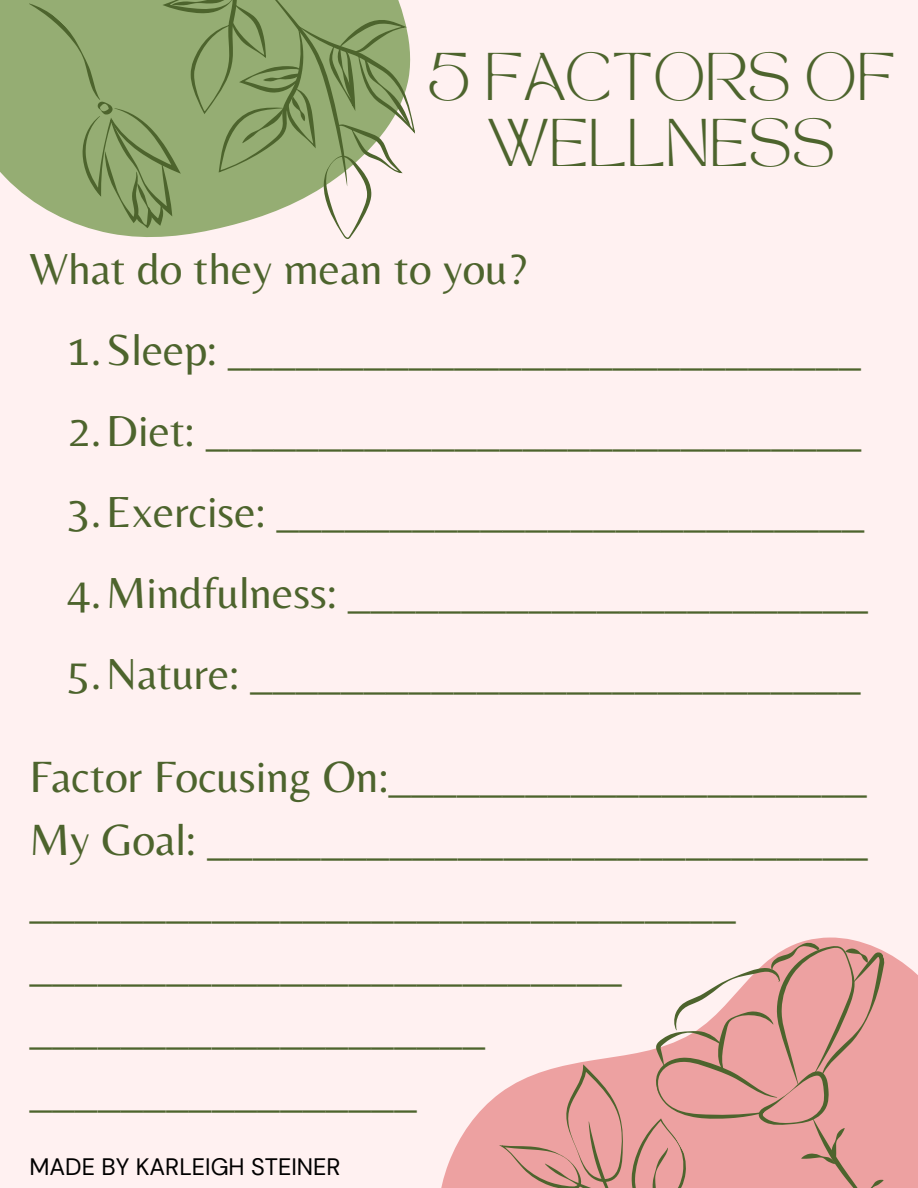
<style>
.page{position:relative;width:918px;height:1188px;background:#fff1f1}
.page>*{position:absolute;margin:0;border:0;box-sizing:border-box;transform-origin:0 0}
.t1{font:47.1px/65.2px "TAN MONCHERI Regular";color:#4d642d;text-align:center}
.t2{font:45.6px/63px "Belleza";color:#4d642d}
.t3{font:45.3px "Belleza";color:#4d642d}
.t4{font:23.7px "DM Sans";color:#000}
</style>
<div class="page">
<div style="left:0;top:0;width:13px;height:185px;background:#95ad73"></div>
<svg style="left:441px;top:937px;width:477px;height:251px"></svg>
<svg style="left:13px;top:0;width:402px;height:239px;background:#9daf7e"></svg>
<svg style="left:499px;top:940px;width:409px;height:248px"></svg>
<p class="t1" style="left:427px;top:53px;width:470px">5 FACTORS OF<br>WELLNESS</p>
<p class="t3" style="left:29px;top:242px;width:499px">What do they mean to you?</p>
<p class="t3" style="left:68px;top:323px;width:795px">1.Sleep: ____________________________</p>
<h1 class="t3" style="left:68px;top:404px;width:795px">2.Diet: _____________________________</h1>
<h2 class="t3" style="left:68px;top:485px;width:798px">3.Exercise: __________________________</h2>
<p class="t3" style="left:68px;top:566px;width:802px">4.Mindfulness: _______________________</p>
<p class="t3" style="left:68px;top:647px;width:795px">5.Nature: ___________________________</p>
<p class="t2" style="left:29px;top:744px;width:840px">Factor Focusing On:_____________________ My Goal: _____________________________ _______________________________ __________________________ ____________________ _________________</p>
<p class="t4" style="left:29px;top:1152px;width:313px">MADE BY KARLEIGH STEINER</p>
</div>
